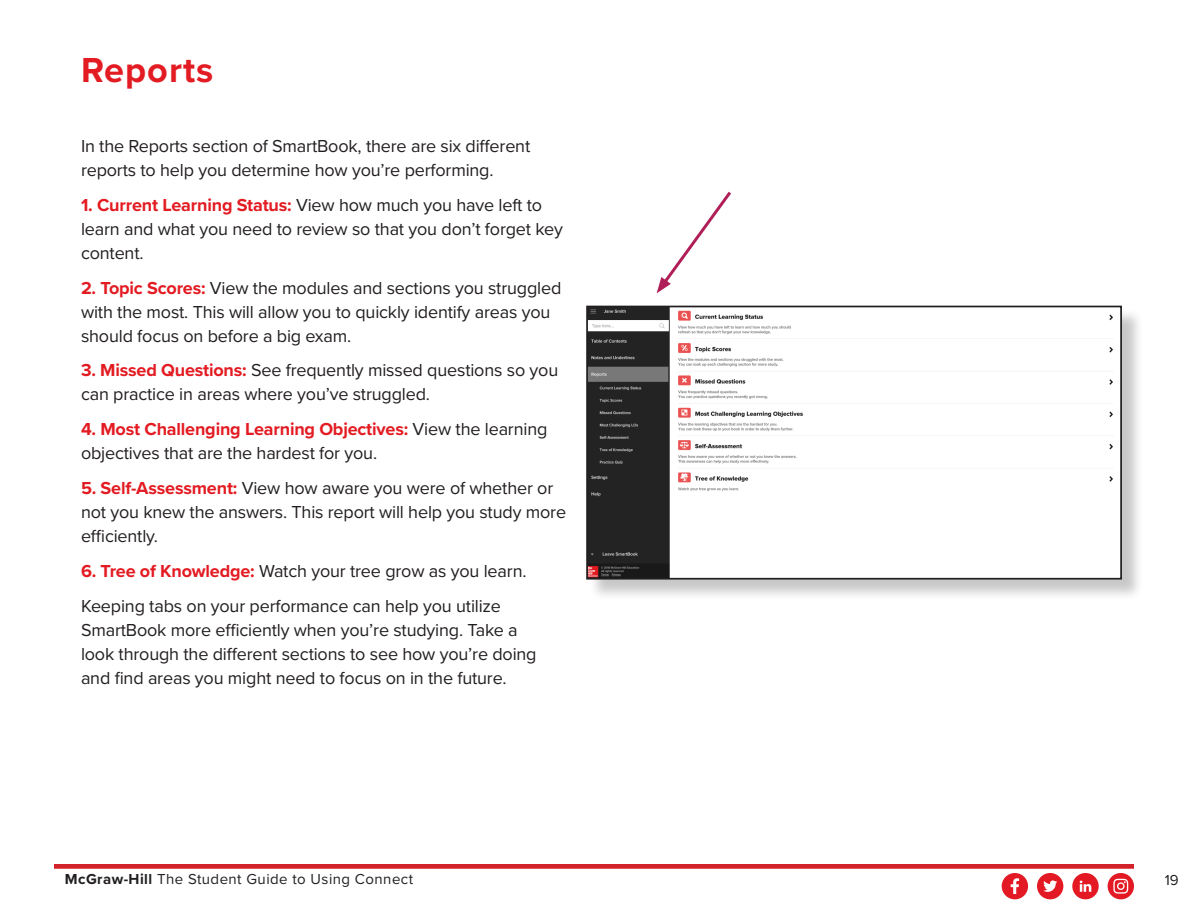
<style>
.page{position:relative;width:1188px;height:918px;background:#fff}
.page>*{position:absolute;margin:0;border:0;box-sizing:border-box;transform-origin:0 0}
.heading{font:700 36px "Proxima Nova";letter-spacing:.03em;color:#e31b22}
.body{font:18px/24px "Proxima Nova";letter-spacing:-.01em;color:#231f20}
.t1{font:15px "Proxima Nova";letter-spacing:.03em;color:#231f20}
.s1{font-weight:700;color:#e31b22}
.s2{font-weight:700}
</style>
<div class="page">
<div style="left:1108px;top:873px;width:26px;height:26px;background:#e31a24;border-radius:50%"></div>
<svg style="left:1113px;top:879px;width:15px;height:15px"></svg>
<div style="left:1037px;top:873px;width:26px;height:26px;background:#e31a24;border-radius:50%"></div>
<svg style="left:1043px;top:880px;width:14px;height:12px"></svg>
<div style="left:1072px;top:873px;width:27px;height:26px;background:#e31a24;border-radius:50%"></div>
<svg style="left:1080px;top:881px;width:11px;height:11px"></svg>
<div style="left:1002px;top:873px;width:26px;height:26px;background:#e31a24;border-radius:50%"></div>
<svg style="left:1011px;top:878px;width:8px;height:16px"></svg>
<hr style="left:54px;top:864px;width:1080px;height:4px;background:#d2232a">
<div style="left:589px;top:308px;width:555px;height:293px;background:#231f20;opacity:.25"></div>
<img style="left:589px;top:309px;width:530px;height:268px">
<div style="left:586px;top:306px;width:536px;height:274px;border:2px solid #231f20"></div>
<svg style="left:657px;top:191px;width:74px;height:102px"></svg>
<p class="heading" style="left:81px;top:44px;width:134px">Reports</p>
<p class="body" style="left:81px;top:133px;width:451px">In the Reports section of SmartBook, there are six different reports to help you determine how you’re performing.</p>
<p class="body" style="left:81px;top:192px;width:483px"><span class="s1">1. Current Learning Status:</span> View how much you have left to learn and what you need to review so that you don’t forget key content.</p>
<p class="body" style="left:81px;top:275px;width:482px"><span class="s1">2. Topic Scores:</span> View the modules and sections you struggled with the most. This will allow you to quickly identify areas you should focus on before a big exam.</p>
<p class="body" style="left:81px;top:358px;width:479px"><span class="s1">3. Missed Questions:</span> See frequently missed questions so you can practice in areas where you’ve struggled.</p>
<p class="body" style="left:81px;top:416px;width:468px"><span class="s1">4. Most Challenging Learning Objectives:</span> View the learning objectives that are the hardest for you.</p>
<p class="body" style="left:81px;top:475px;width:487px"><span class="s1">5. Self-Assessment:</span> View how aware you were of whether or not you knew the answers. This report will help you study more efficiently.</p>
<p class="body" style="left:81px;top:558px;width:447px"><span class="s1">6. Tree of Knowledge:</span> Watch your tree grow as you learn.</p>
<p class="body" style="left:81px;top:593px;width:457px">Keeping tabs on your performance can help you utilize SmartBook more efficiently when you’re studying. Take a look through the different sections to see how you’re doing and find areas you might need to focus on in the future.</p>
<p class="t1" style="left:65px;top:868px;width:350px"><span class="s2">McGraw-Hill</span> The Student Guide to Using Connect</p>
<p class="t1" style="left:1165px;top:869px;width:15px">19</p>
</div>
